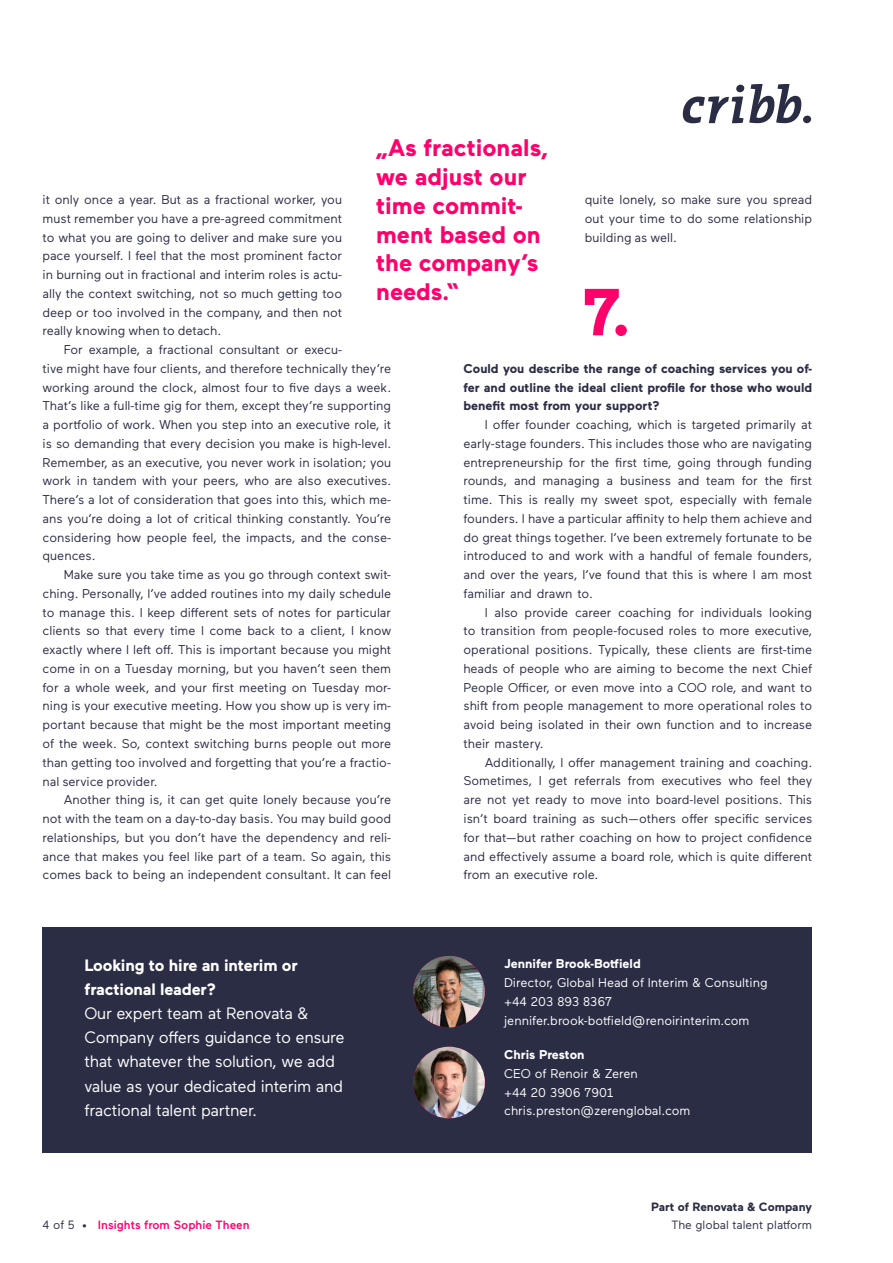
<style>
.page{position:relative;width:893px;height:1263px;background:#fff}
.page>*{position:absolute;margin:0;border:0;box-sizing:border-box;transform-origin:0 0}
.t1{font:700 66.3px "Maax";color:#ff016b}
.t2{font:700 24px/28.8px "Maax";color:#ff016b}
.t3{font:16.5px/24px "Maax";letter-spacing:-.02em;color:#fff}
.t4{font:700 16.5px/24px "Maax";letter-spacing:-.01em;color:#fff}
.t5{font:12.75px/18.8px "Maax";color:#2b2d44;text-align:justify}
.t6{font:12.75px/18.8px "Maax";color:#fff}
.t7{font:700 12.75px/18.8px "Maax";color:#2b2d44;text-align:justify}
.t8{font:700 12.75px "Maax";color:#fff}
.t9{font:500 12px "Maax";color:#ff016b}
.t10{font:12px "Maax";color:#2b2d44}
.t11{font:700 12px "Maax";color:#2b2d44}
.s1{font-weight:400;color:#2b2d44}
</style>
<div class="page">
<svg style="left:749px;top:84px;width:52px;height:39px"></svg>
<div style="left:803px;top:116px;width:8px;height:7px;background:#2b2d44;border-radius:50%"></div>
<div style="left:736px;top:85px;width:8px;height:7px;background:#2b2d44;border-radius:50%"></div>
<svg style="left:683px;top:96px;width:60px;height:27px"></svg>
<div style="left:43px;top:927px;width:769px;height:225px;background:#2b2d44"></div>
<img style="left:413px;top:956px;width:72px;height:71px;border-radius:36px">
<img style="left:413px;top:1047px;width:72px;height:71px;border-radius:36px">
<h2 class="t2" style="left:376px;top:132px;width:173px">„As fractionals, we adjust our time commit&shy;ment based on the company’s needs.“</h2>
<p class="t5" style="left:43px;top:190px;width:301px">it only once a year. But as a fractional worker, you must remember you have a pre-agreed commitment to what you are going to deliver and make sure you pace yourself. I feel that the most prominent factor in burning out in fractional and interim roles is actu&shy;ally the context switching, not so much getting too deep or too involved in the company, and then not really knowing when to detach.</p>
<p class="t5" style="left:43px;top:340px;width:350px;text-align:left;text-indent:21px">For example, a fractional consultant or execu-<br>tive might have four clients, and therefore technically they’re working around the clock, almost four to five days a week.<br>That’s like a full-time gig for them, except they’re supporting a portfolio of work. When you step into an executive role, it is so demanding that every decision you make is high-level.<br>Remember, as an executive, you never work in isolation; you work in tandem with your peers, who are also executives.<br>There’s a lot of consideration that goes into this, which me&shy;ans you’re doing a lot of critical thinking constantly. You’re considering how people feel, the impacts, and the conse&shy;quences.</p>
<p class="t5" style="left:43px;top:565px;width:350px;text-indent:21px">Make sure you take time as you go through context swit&shy;ching. Personally, I’ve added routines into my daily schedule to manage this. I keep different sets of notes for particular clients so that every time I come back to a client, I know exactly where I left off. This is important because you might come in on a Tuesday morning, but you haven’t seen them for a whole week, and your first meeting on Tuesday mor&shy;ning is your executive meeting. How you show up is very im&shy;portant because that might be the most important meeting of the week. So, context switching burns people out more than getting too involved and forgetting that you’re a fractio&shy;nal service provider.</p>
<p class="t5" style="left:43px;top:790px;width:350px;text-indent:21px">Another thing is, it can get quite lonely because you’re not with the team on a day-to-day basis. You may build good relationships, but you don’t have the dependency and reli&shy;ance that makes you feel like part of a team. So again, this comes back to being an independent consultant. It can feel</p>
<p class="t5" style="left:585px;top:190px;width:229px">quite lonely, so make sure you spread out your time to do some relationship building as well.</p>
<h1 class="t1" style="left:582px;top:268px;width:50px">7.</h1>
<p class="t7" style="left:463px;top:358px;width:350px">Could you describe the range of coaching services you of&shy;fer and outline the ideal client profile for those who would benefit most from your support?</p>
<p class="t5" style="left:463px;top:415px;width:350px;text-indent:21px">I offer founder coaching, which is targeted primarily at early-stage founders. This includes those who are navigating entrepreneurship for the first time, going through funding rounds, and managing a business and team for the first time. This is really my sweet spot, especially with female founders. I have a particular affinity to help them achieve and do great things together. I’ve been extremely fortunate to be introduced to and work with a handful of female founders, and over the years, I’ve found that this is where I am most familiar and drawn to.</p>
<p class="t5" style="left:463px;top:602px;width:350px;text-indent:21px">I also provide career coaching for individuals looking to transition from people-focused roles to more executive, operational positions. Typically, these clients are first-time heads of people who are aiming to become the next Chief People Officer, or even move into a COO role, and want to shift from people management to more operational roles to avoid being isolated in their own function and to increase their mastery.</p>
<p class="t5" style="left:463px;top:752px;width:350px;text-indent:21px">Additionally, I offer management training and coaching.<br>Sometimes, I get referrals from executives who feel they are not yet ready to move into board-level positions. This isn’t board training as such—others offer specific services for that—but rather coaching on how to project confidence and effectively assume a board role, which is quite different from an executive role.</p>
<p class="t4" style="left:85px;top:953px;width:215px">Looking to hire an interim or fractional leader?</p>
<p class="t3" style="left:85px;top:1001px;width:262px">Our expert team at Renovata &amp;<br>Company offers guidance to ensure that whatever the solution, we add value as your dedicated interim and fractional talent partner.</p>
<p class="t9" style="left:43px;top:1217px;width:209px"><span class="s1">4 of 5 •</span> Insights from Sophie Theen</p>
<p class="t8" style="left:504px;top:955px;width:138px">Jennifer Brook-Botfield</p>
<p class="t6" style="left:504px;top:973px;width:265px">Director, Global Head of Interim &amp; Consulting +44 203 893 8367 jennifer.brook-botfield@renoirinterim.com</p>
<p class="t8" style="left:504px;top:1046px;width:82px">Chris Preston</p>
<p class="t6" style="left:504px;top:1063px;width:188px">CEO of Renoir &amp; Zeren<br>+44 20 3906 7901 chris.preston@zerenglobal.com</p>
<p class="t11" style="left:651px;top:1199px;width:163px">Part of Renovata &amp; Company</p>
<p class="t10" style="left:671px;top:1217px;width:142px">The global talent platform</p>
</div>
